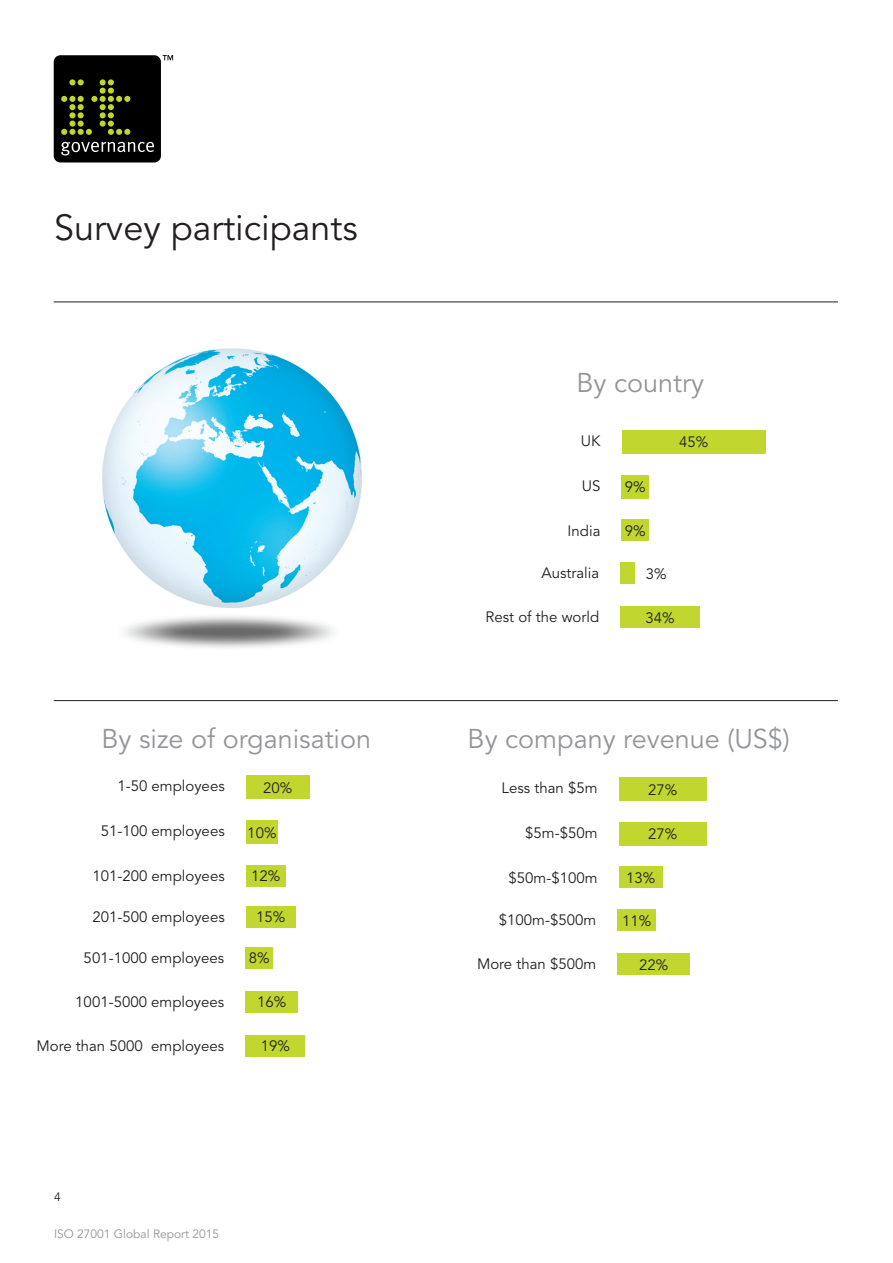
<style>
.page{position:relative;width:893px;height:1263px;background:#fff}
.page>*{position:absolute;margin:0;border:0;box-sizing:border-box;transform-origin:0 0}
.t1{font:36px "Avenir LT Std";color:#231f20}
.t2{font:27px "Avenir LT Std";color:#939598}
.t3{font:15px "Avenir LT Std";color:#231f20}
.t4{font:12px "Avenir LT Std";color:#939598}
.t5{font:12px "Avenir LT Std";color:#231f20}
</style>
<div class="page">
<div style="left:54px;top:55px;width:107px;height:107px;background:#000;border-radius:7px"></div>
<svg style="left:61px;top:142px;width:93px;height:13px"></svg>
<svg style="left:61px;top:79px;width:69px;height:56px"></svg>
<svg style="left:163px;top:55px;width:10px;height:5px"></svg>
<div style="left:622px;top:430px;width:143px;height:23px;background:#c1d72f"></div>
<div style="left:622px;top:475px;width:27px;height:23px;background:#c1d72f"></div>
<div style="left:622px;top:520px;width:27px;height:21px;background:#c1d72f"></div>
<div style="left:620px;top:562px;width:15px;height:21px;background:#c1d72f"></div>
<div style="left:620px;top:606px;width:80px;height:21px;background:#c1d72f"></div>
<div style="left:246px;top:775px;width:64px;height:24px;background:#c1d72f"></div>
<div style="left:246px;top:820px;width:32px;height:24px;background:#c1d72f"></div>
<div style="left:246px;top:865px;width:39px;height:21px;background:#c1d72f"></div>
<div style="left:246px;top:906px;width:49px;height:21px;background:#c1d72f"></div>
<div style="left:246px;top:947px;width:27px;height:21px;background:#c1d72f"></div>
<div style="left:246px;top:991px;width:52px;height:21px;background:#c1d72f"></div>
<div style="left:246px;top:1035px;width:59px;height:21px;background:#c1d72f"></div>
<div style="left:619px;top:777px;width:88px;height:24px;background:#c1d72f"></div>
<div style="left:619px;top:822px;width:88px;height:23px;background:#c1d72f"></div>
<div style="left:619px;top:867px;width:44px;height:21px;background:#c1d72f"></div>
<div style="left:617px;top:909px;width:39px;height:22px;background:#c1d72f"></div>
<div style="left:617px;top:953px;width:73px;height:22px;background:#c1d72f"></div>
<hr style="left:54px;top:700px;width:784px;height:1px;background:#231f20">
<hr style="left:54px;top:302px;width:784px;height:1px;background:#231f20">
<img style="left:102px;top:349px;width:260px;height:299px">
<h1 class="t1" style="left:54px;top:207px;width:305px">Survey participants</h1>
<h2 class="t2" style="left:102px;top:723px;width:271px">By size of organisation</h2>
<p class="t3" style="left:117px;top:777px;width:109px">1-50 employees</p>
<p class="t3" style="left:101px;top:822px;width:125px">51-100 employees</p>
<p class="t3" style="left:92px;top:867px;width:134px">101-200 employees</p>
<p class="t3" style="left:92px;top:908px;width:134px">201-500 employees</p>
<p class="t3" style="left:84px;top:949px;width:142px">501-1000 employees</p>
<p class="t3" style="left:75px;top:993px;width:150px">1001-5000 employees</p>
<p class="t3" style="left:36px;top:1037px;width:189px">More than 5000 employees</p>
<p class="t3" style="left:263px;top:779px;width:31px">20%</p>
<p class="t3" style="left:247px;top:824px;width:31px">10%</p>
<p class="t3" style="left:251px;top:867px;width:31px">12%</p>
<p class="t3" style="left:256px;top:908px;width:31px">15%</p>
<p class="t3" style="left:249px;top:949px;width:22px">8%</p>
<p class="t3" style="left:257px;top:993px;width:31px">16%</p>
<p class="t3" style="left:261px;top:1038px;width:31px">19%</p>
<p class="t5" style="left:54px;top:1190px;width:8px">4</p>
<p class="t4" style="left:54px;top:1227px;width:167px">ISO 27001 Global Report 2015</p>
<h2 class="t2" style="left:577px;top:367px;width:129px">By country</h2>
<p class="t3" style="left:581px;top:432px;width:21px">UK</p>
<p class="t3" style="left:582px;top:477px;width:20px">US</p>
<p class="t3" style="left:568px;top:522px;width:34px">India</p>
<p class="t3" style="left:541px;top:564px;width:59px">Australia</p>
<p class="t3" style="left:486px;top:608px;width:115px">Rest of the world</p>
<p class="t3" style="left:679px;top:434px;width:31px">45%</p>
<p class="t3" style="left:625px;top:478px;width:22px">9%</p>
<p class="t3" style="left:625px;top:522px;width:22px">9%</p>
<p class="t3" style="left:646px;top:565px;width:22px">3%</p>
<p class="t3" style="left:646px;top:609px;width:31px">34%</p>
<h2 class="t2" style="left:468px;top:723px;width:324px">By company revenue (US$)</h2>
<p class="t3" style="left:502px;top:779px;width:97px">Less than $5m</p>
<p class="t3" style="left:525px;top:824px;width:74px">$5m-$50m</p>
<p class="t3" style="left:509px;top:869px;width:90px">$50m-$100m</p>
<p class="t3" style="left:499px;top:911px;width:99px">$100m-$500m</p>
<p class="t3" style="left:477px;top:955px;width:121px">More than $500m</p>
<p class="t3" style="left:648px;top:781px;width:31px">27%</p>
<p class="t3" style="left:648px;top:826px;width:31px">27%</p>
<p class="t3" style="left:626px;top:869px;width:31px">13%</p>
<p class="t3" style="left:622px;top:912px;width:31px">11%</p>
<p class="t3" style="left:639px;top:956px;width:31px">22%</p>
</div>
